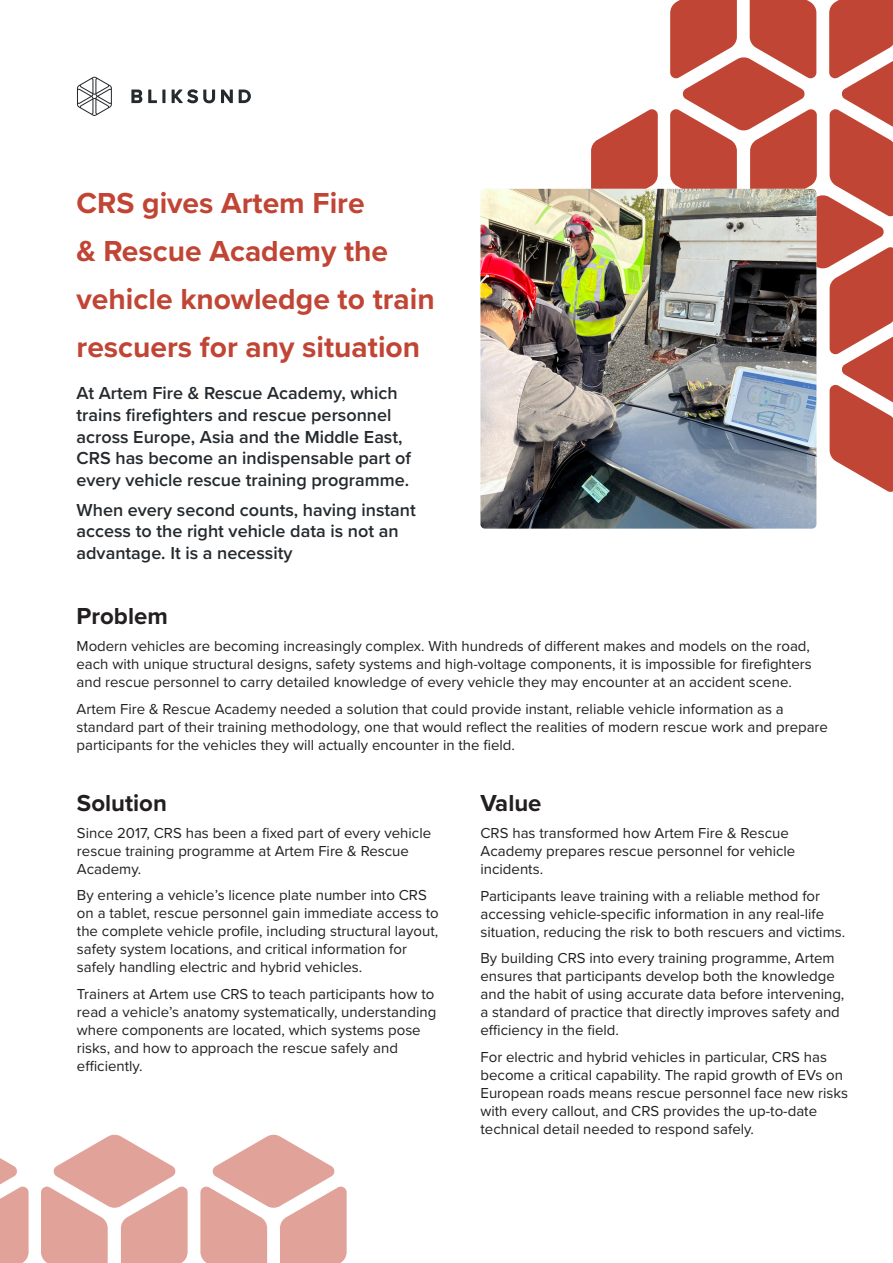
<style>
.page{position:relative;width:893px;height:1263px;background:#fff}
.page>*{position:absolute;margin:0;border:0;box-sizing:border-box;transform-origin:0 0}
.t1{font:700 30px/48px "Proxima Nova";color:#c14534}
.P1{font:700 24px "Proxima Nova";color:#231f20}
.Ingress{font:600 18px/21.6px "Proxima Nova";color:#242a2e}
.P1-2{font:15px/18px "Proxima Nova";color:#231f20}
</style>
<div class="page">
<svg style="left:131px;top:90px;width:11px;height:13px"></svg>
<svg style="left:148px;top:90px;width:17px;height:13px"></svg>
<svg style="left:172px;top:89px;width:43px;height:14px"></svg>
<svg style="left:221px;top:90px;width:12px;height:13px"></svg>
<svg style="left:239px;top:90px;width:12px;height:13px"></svg>
<svg style="left:77px;top:77px;width:35px;height:39px"></svg>
<svg style="left:41px;top:1134px;width:147px;height:129px"></svg>
<svg style="left:200px;top:1134px;width:147px;height:129px"></svg>
<svg style="left:0;top:1158px;width:29px;height:105px"></svg>
<svg style="left:591px;top:0;width:302px;height:493px"></svg>
<img style="left:480px;top:189px;width:336px;height:340px">
<h1 class="t1" style="left:77px;top:178px;width:360px">CRS gives Artem Fire<br>&amp; Rescue Academy the vehicle knowledge to train rescuers for any situation</h1>
<p class="Ingress" style="left:77px;top:382px;width:336px">At Artem Fire &amp; Rescue Academy, which trains firefighters and rescue personnel across Europe, Asia and the Middle East, CRS has become an indispensable part of every vehicle rescue training programme.</p>
<p class="Ingress" style="left:77px;top:498px;width:341px">When every second counts, having instant access to the right vehicle data is not an advantage. It is a necessity</p>
<h2 class="P1" style="left:77px;top:598px;width:93px">Problem</h2>
<p class="P1-2" style="left:77px;top:636px;width:737px;text-align:justify">Modern vehicles are becoming increasingly complex. With hundreds of different makes and models on the road, each with unique structural designs, safety systems and high-voltage components, it is impossible for firefighters and rescue personnel to carry detailed knowledge of every vehicle they may encounter at an accident scene.</p>
<p class="P1-2" style="left:77px;top:699px;width:753px">Artem Fire &amp; Rescue Academy needed a solution that could provide instant, reliable vehicle information as a standard part of their training methodology, one that would reflect the realities of modern rescue work and prepare participants for the vehicles they will actually encounter in the field.</p>
<p class="P1" style="left:77px;top:785px;width:91px">Solution</p>
<p class="P1-2" style="left:77px;top:823px;width:356px">Since 2017, CRS has been a fixed part of every vehicle rescue training programme at Artem Fire &amp; Rescue<br>Academy.</p>
<p class="P1-2" style="left:77px;top:885px;width:363px">By entering a vehicle’s licence plate number into CRS on a tablet, rescue personnel gain immediate access to the complete vehicle profile, including structural layout, safety system locations, and critical information for safely handling electric and hybrid vehicles.</p>
<p class="P1-2" style="left:77px;top:984px;width:361px">Trainers at Artem use CRS to teach participants how to read a vehicle’s anatomy systematically, understanding where components are located, which systems pose risks, and how to approach the rescue safely and efficiently.</p>
<h2 class="P1" style="left:480px;top:785px;width:63px">Value</h2>
<p class="P1-2" style="left:480px;top:823px;width:316px">CRS has transformed how Artem Fire &amp; Rescue<br>Academy prepares rescue personnel for vehicle incidents.</p>
<p class="P1-2" style="left:480px;top:886px;width:366px">Participants leave training with a reliable method for accessing vehicle-specific information in any real-life situation, reducing the risk to both rescuers and victims.</p>
<p class="P1-2" style="left:480px;top:948px;width:365px">By building CRS into every training programme, Artem ensures that participants develop both the knowledge and the habit of using accurate data before intervening, a standard of practice that directly improves safety and efficiency in the field.</p>
<p class="P1-2" style="left:480px;top:1047px;width:369px">For electric and hybrid vehicles in particular, CRS has become a critical capability. The rapid growth of EVs on European roads means rescue personnel face new risks with every callout, and CRS provides the up-to-date technical detail needed to respond safely.</p>
</div>
